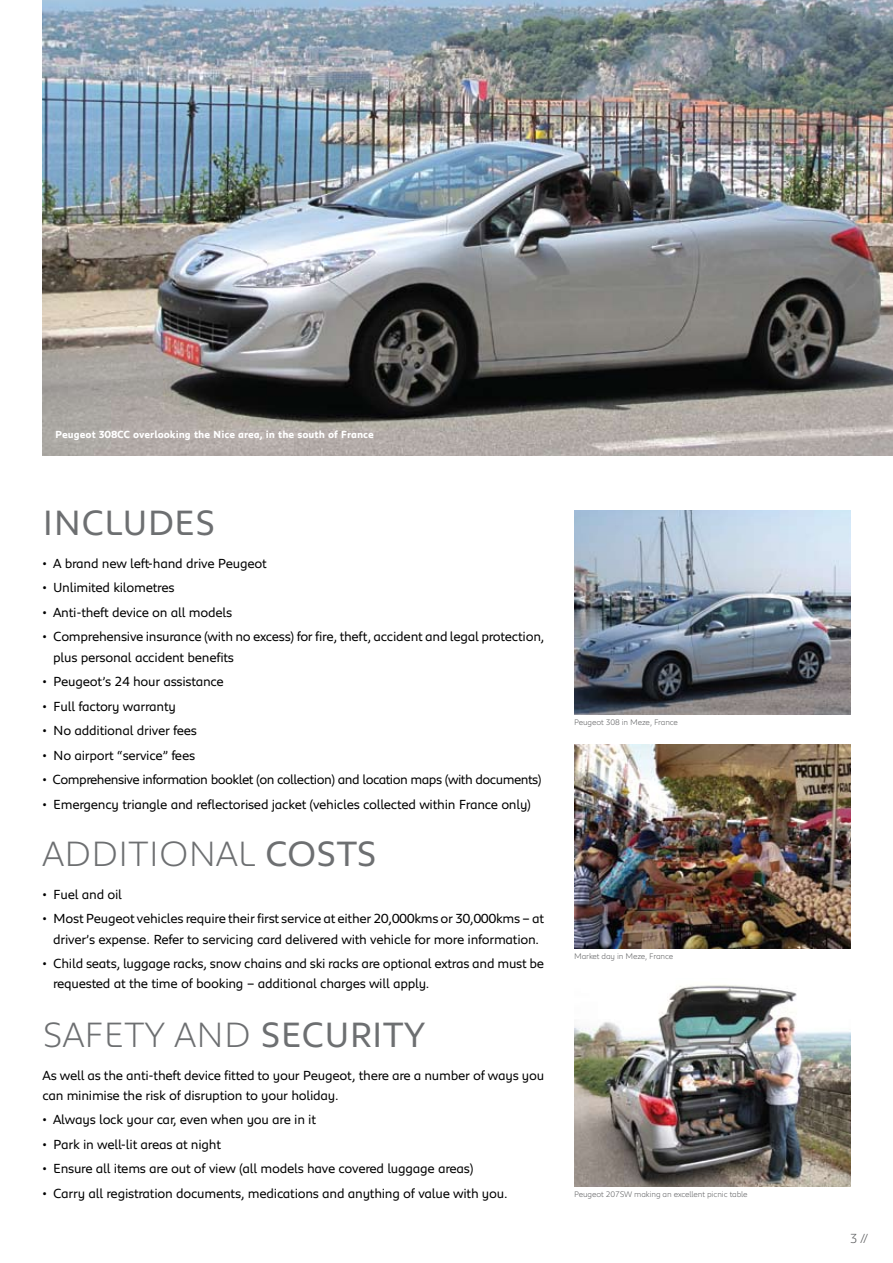
<style>
.page{position:relative;width:893px;height:1263px;background:#fff}
.page>*{position:absolute;margin:0;border:0;box-sizing:border-box;transform-origin:0 0}
.t1{font:300 36px "Peugeot";color:#6d6f71}
.t2{font:36px "Peugeot";color:#6d6f71}
.t3{font:13.5px/20.2px "Peugeot";letter-spacing:-.02em;color:#000}
.t4{font:13.5px "Peugeot";letter-spacing:-.04em;color:#000}
.t5{font:300 13.5px "Peugeot";color:#58595b}
.t6{font:700 10.5px "Peugeot";color:#fff}
.t7{font:300 8.25px "Peugeot";letter-spacing:-.015em;color:#58595b}
.s1{font-weight:400}
</style>
<div class="page">
<img style="left:574px;top:510px;width:276px;height:204px">
<img style="left:574px;top:985px;width:276px;height:201px">
<img style="left:574px;top:744px;width:276px;height:204px">
<img style="left:43px;top:0;width:850px;height:455px">
<p class="t6" style="left:55px;top:427px;width:320px">Peugeot 308CC overlooking the Nice area, in the south of France</p>
<h1 class="t2" style="left:43px;top:498px;width:35px">Includes</h1>
<p class="t3" style="left:43px;top:552px;width:226px">• A brand new left-hand drive Peugeot</p>
<p class="t3" style="left:43px;top:577px;width:134px">• Unlimited kilometres</p>
<p class="t3" style="left:43px;top:601px;width:191px">• Anti-theft device on all models</p>
<p class="t3" style="left:53px;top:626px;width:493px;text-indent:-11px">• Comprehensive insurance (with no excess) for fire, theft, accident and legal protection, plus personal accident benefits</p>
<p class="t3" style="left:43px;top:671px;width:183px">• Peugeot’s 24 hour assistance</p>
<p class="t3" style="left:43px;top:695px;width:135px">• Full factory warranty</p>
<p class="t3" style="left:43px;top:720px;width:156px">• No additional driver fees</p>
<p class="t3" style="left:43px;top:744px;width:154px">• No airport “service” fees</p>
<p class="t4" style="left:43px;top:770px;width:501px">• Comprehensive information booklet (on collection) and location maps (with documents)</p>
<p class="t3" style="left:43px;top:793px;width:490px">• Emergency triangle and reflectorised jacket (vehicles collected within France only)</p>
<h1 class="t1" style="left:43px;top:828px;width:246px">Additional <span class="s1">costs</span></h1>
<p class="t3" style="left:43px;top:883px;width:81px">• Fuel and oil</p>
<p class="t3" style="left:43px;top:908px;width:503px;text-align:center">• Most Peugeot vehicles require their first service at either 20,000kms or 30,000kms – at driver’s expense. Refer to servicing card delivered with vehicle for more information.</p>
<p class="t3" style="left:53px;top:953px;width:493px;text-indent:-11px">• Child seats, luggage racks, snow chains and ski racks are optional extras and must be requested at the time of booking – additional charges will apply.</p>
<h1 class="t1" style="left:43px;top:1009px;width:240px">Safety AND <span class="s1">securit</span></h1>
<h1 class="t2" style="left:404px;top:1009px;width:22px">y</h1>
<p class="t3" style="left:43px;top:1064px;width:503px">As well as the anti-theft device fitted to your Peugeot, there are a number of ways you can minimise the risk of disruption to your holiday.</p>
<p class="t3" style="left:43px;top:1109px;width:275px">• Always lock your car, even when you are in it</p>
<p class="t3" style="left:43px;top:1133px;width:180px">• Park in well-lit areas at night</p>
<p class="t3" style="left:43px;top:1158px;width:433px">• Ensure all items are out of view (all models have covered luggage areas)</p>
<p class="t3" style="left:42px;top:1182px;width:467px">• Carry all registration documents, medications and anything of value with you.</p>
<p class="t7" style="left:574px;top:717px;width:105px">Peugeot 308 in M eze, France</p>
<p class="t7" style="left:574px;top:950px;width:101px">M arket day in M eze, France</p>
<p class="t7" style="left:574px;top:1189px;width:175px">Peugeot 207SW making an excellent picnic table</p>
<p class="t5" style="left:850px;top:1229px;width:19px">3 //</p>
</div>
